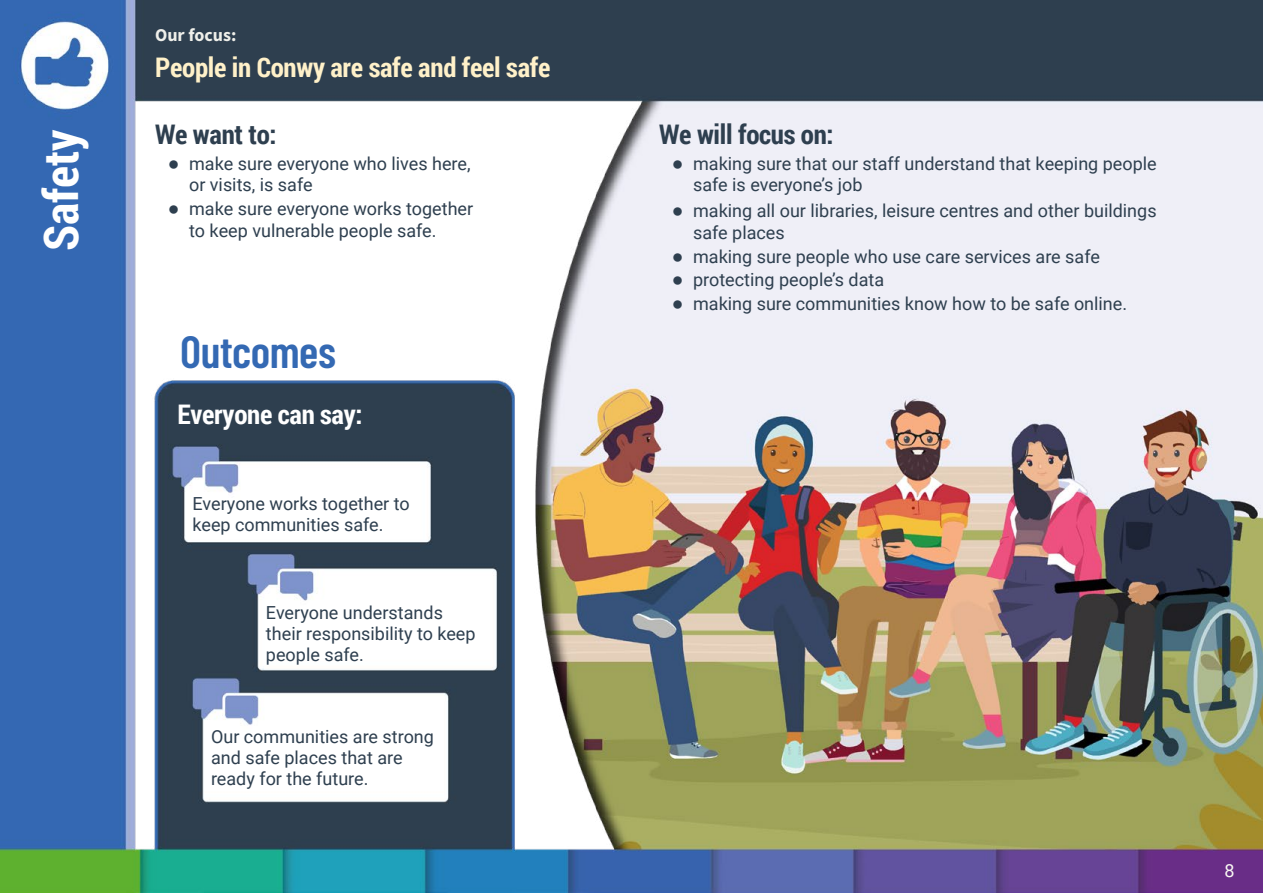
<style>
.page{position:relative;width:1263px;height:893px;background:#fff}
.page>*{position:absolute;margin:0;border:0;box-sizing:border-box;transform-origin:0 0}
.t1{font:700 48px "Roboto Condensed";color:#fff}
.t2{font:600 45px "Barlow Condensed";letter-spacing:-.01em;color:#3469b3}
.t3{font:700 27px "Roboto Condensed";letter-spacing:-.01em;color:#fff1c9}
.t4{font:700 27px "Roboto Condensed";letter-spacing:-.01em;color:#2e3f4f}
.t5{font:700 27px "Roboto Condensed";letter-spacing:-.01em;color:#fff}
.t6{font:18px/21px "Roboto";color:#2e3f4f}
.t7{font:700 18px "Source Sans Pro";color:#efefea}
.t8{font:18px "Roboto";color:#f9f8f3}
.s1{font-family:"Arial";font-weight:700;font-size:19.5px}
</style>
<div class="page">
<img style="left:0;top:0;width:1263px;height:893px">
<p class="t1" style="left:27px;top:251px;width:123px;rotate:-90deg">Safety</p>
<p class="t7" style="left:155px;top:23px;width:83px">Our focus:</p>
<p class="t3" style="left:155px;top:49px;width:397px">People in Conwy are safe and feel safe</p>
<p class="t4" style="left:155px;top:115px;width:123px">We want to:</p>
<p class="t6" style="left:189px;top:152px;width:283px;line-height:21.6px;text-indent:-21px"><span class="s1">●</span> make sure everyone who lives here, or visits, is safe</p>
<p class="t6" style="left:189px;top:197px;width:286px;line-height:21.6px;text-indent:-21px"><span class="s1">●</span> make sure everyone works together to keep vulnerable people safe.</p>
<p class="t2" style="left:180px;top:324px;width:157px">Outcomes</p>
<p class="t5" style="left:177px;top:396px;width:187px">Everyone can say:</p>
<p class="t6" style="left:193px;top:493px;width:219px">Everyone works together to keep communities safe.</p>
<p class="t6" style="left:266px;top:601px;width:211px">Everyone understands their responsibility to keep people safe.</p>
<p class="t6" style="left:211px;top:725px;width:224px">Our communities are strong and safe places that are ready for the future.</p>
<p class="t4" style="left:659px;top:115px;width:176px">We will focus on:</p>
<p class="t6" style="left:693px;top:152px;width:465px;line-height:21.6px;text-indent:-21px"><span class="s1">●</span> making sure that our staff understand that keeping people safe is everyone’s job</p>
<p class="t6" style="left:693px;top:199px;width:465px;line-height:21.6px;text-indent:-21px"><span class="s1">●</span> making all our libraries, leisure centres and other buildings safe places</p>
<p class="t6" style="left:672px;top:245px;width:430px"><span class="s1">●</span> making sure people who use care services are safe</p>
<p class="t6" style="left:672px;top:269px;width:214px"><span class="s1">●</span> protecting people’s data</p>
<p class="t6" style="left:672px;top:293px;width:457px"><span class="s1">●</span> making sure communities know how to be safe online.</p>
<p class="t8" style="left:1224px;top:858px;width:12px">8</p>
</div>
